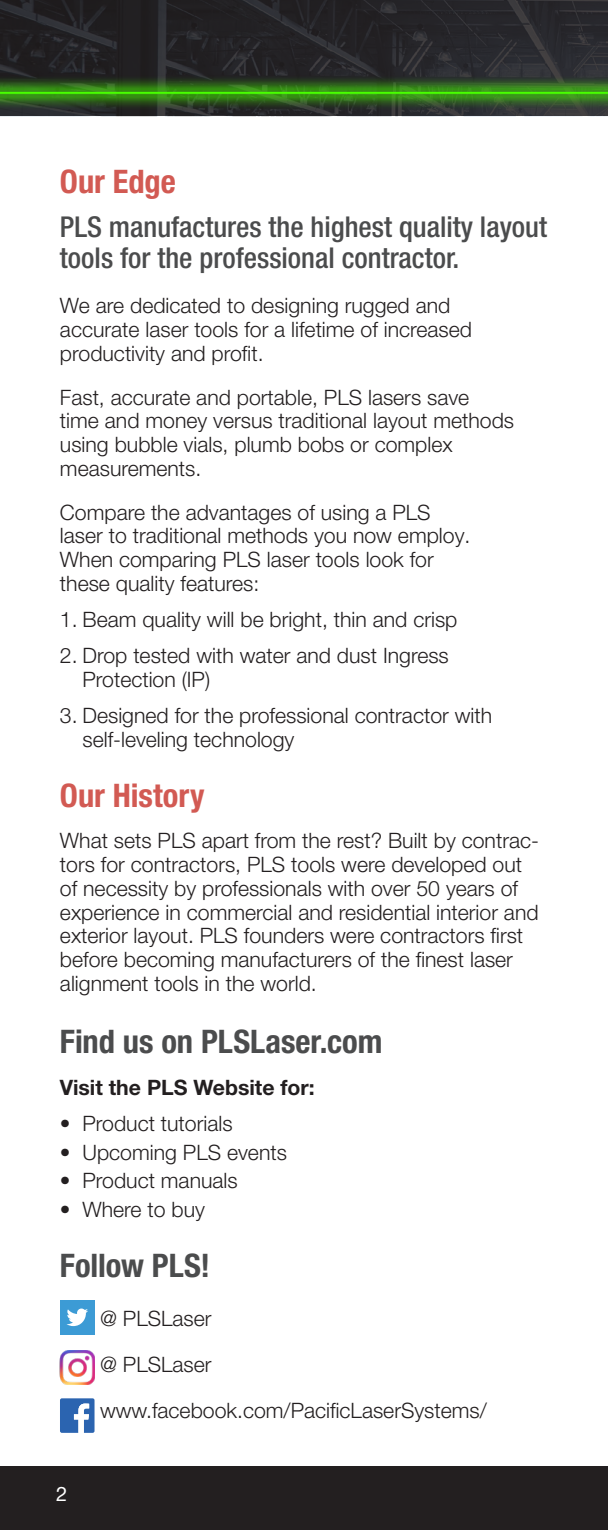
<style>
.page{position:relative;width:608px;height:1530px;background:#fff}
.page>*{position:absolute;margin:0;border:0;box-sizing:border-box;transform-origin:0 0}
.Headline-85__black{font:700 condensed 32.5px "Helvetica Neue LT Pro";color:#4b4c4d}
.Headline-85__black-2{font:700 condensed 32.5px "Helvetica Neue LT Pro";color:#d25a53}
.Subhead-85__black{font:500 condensed 28.75px/31.2px "Helvetica Neue LT Pro";color:#4b4c4d}
.Body_copy-light{font:300 21.25px/23.8px "Helvetica Neue LT Pro";color:#231f20}
.Bulleted_copy{font:300 21.25px/23.8px "Helvetica Neue LT Pro";color:#231f20}
.Body-bold{font:700 21.25px "Helvetica Neue LT Pro";color:#231f20}
.t1{font:20px "Helvetica Neue LT Pro";color:#fff}
</style>
<div class="page">
<div style="left:0;top:1466px;width:608px;height:64px;background:#231f20"></div>
<img style="left:0;top:0;width:608px;height:58px">
<img style="left:0;top:58px;width:608px;height:59px">
<div style="left:60px;top:1300px;width:35px;height:35px;background:#3c9bd5"></div>
<svg style="left:66px;top:1309px;width:22px;height:17px"></svg>
<img style="left:60px;top:1350px;width:34px;height:35px">
<svg style="left:60px;top:1398px;width:34px;height:35px"></svg>
<p class="Headline-85__black-2" style="left:60px;top:162px;width:117px">Our Edge</p>
<p class="Subhead-85__black" style="left:60px;top:211px;width:488px">PLS manufactures the highest quality layout tools for the professional contractor.</p>
<p class="Body_copy-light" style="left:60px;top:294px;width:413px">We are dedicated to designing rugged and accurate laser tools for a lifetime of increased productivity and profit.</p>
<p class="Body_copy-light" style="left:60px;top:385px;width:455px">Fast, accurate and portable, PLS lasers save<br>time and money versus traditional layout methods using bubble vials, plumb bobs or complex measurements.</p>
<p class="Body_copy-light" style="left:60px;top:500px;width:412px">Compare the advantages of using a PLS laser to traditional methods you now employ.<br>When comparing PLS laser tools look for these quality features:</p>
<p class="Bulleted_copy" style="left:60px;top:607px;width:399px">1. Beam quality will be bright, thin and crisp</p>
<p class="Bulleted_copy" style="left:82px;top:644px;width:368px;text-indent:-23px">2. Drop tested with water and dust Ingress<br>Protection (IP)</p>
<p class="Bulleted_copy" style="left:82px;top:704px;width:411px;text-indent:-23px">3. Designed for the professional contractor with self-leveling technology</p>
<p class="Headline-85__black-2" style="left:60px;top:776px;width:146px">Our History</p>
<p class="Body_copy-light" style="left:60px;top:829px;width:480px">What sets PLS apart from the rest? Built by contrac&shy;tors for contractors, PLS tools were developed out of necessity by professionals with over 50 years of experience in commercial and residential interior and exterior layout. PLS founders were contractors first before becoming manufacturers of the finest laser alignment tools in the world.</p>
<p class="Headline-85__black" style="left:60px;top:1022px;width:324px">Find us on PLSLaser.com</p>
<p class="Body-bold" style="left:60px;top:1074px;width:256px">Visit the PLS Website for:</p>
<p class="Bulleted_copy" style="left:60px;top:1111px;width:174px">• Product tutorials</p>
<p class="Bulleted_copy" style="left:60px;top:1140px;width:228px">• Upcoming PLS events</p>
<p class="Bulleted_copy" style="left:60px;top:1169px;width:179px">• Product manuals</p>
<p class="Bulleted_copy" style="left:60px;top:1197px;width:146px">• Where to buy</p>
<p class="Headline-85__black" style="left:60px;top:1246px;width:152px">Follow PLS!</p>
<p class="Body_copy-light" style="left:100px;top:1306px;width:113px">@ PLSLaser</p>
<p class="Body_copy-light" style="left:100px;top:1352px;width:113px">@ PLSLaser</p>
<p class="Body_copy-light" style="left:100px;top:1399px;width:388px">www.facebook.com/PacificLaserSystems/</p>
<p class="t1" style="left:56px;top:1481px;width:13px">2</p>
</div>
